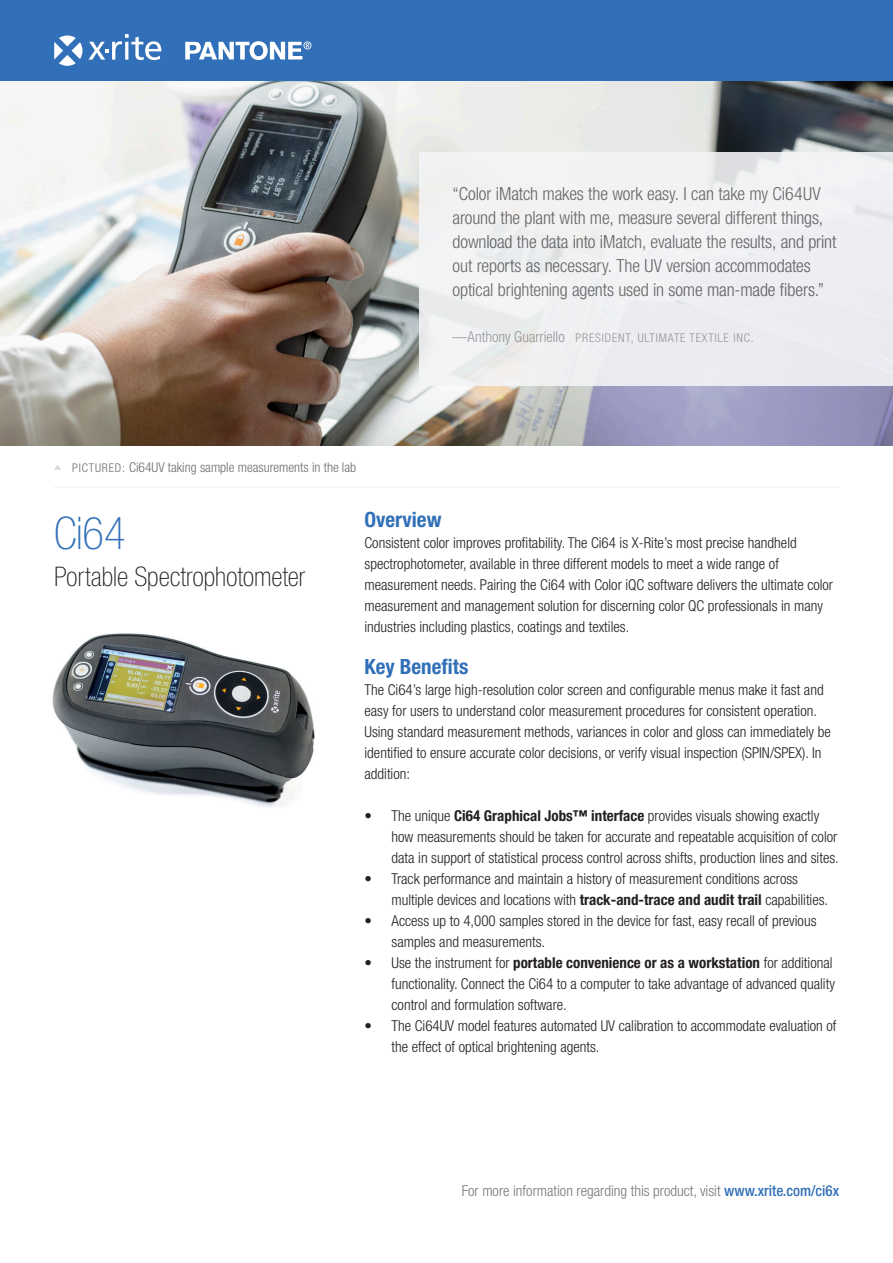
<style>
.page{position:relative;width:893px;height:1263px;background:#fff}
.page>*{position:absolute;margin:0;border:0;box-sizing:border-box;transform-origin:0 0}
.t1{font:100 condensed 45px "Helvetica Neue";color:#3170b8}
.t2{font:100 condensed 27px "Helvetica Neue";letter-spacing:-.005em;color:#231f20}
.t3{font:700 condensed 21px "Helvetica Neue";color:#3170b8}
.t4{font:300 condensed 18px/24px "Helvetica Neue";letter-spacing:-.005em;color:#57585a}
.t5{font:300 condensed 15px/21px "Helvetica Neue";color:#231f20}
.t6{font:300 condensed 15px "Helvetica Neue";color:#76787b}
.t7{font:300 condensed 13.5px "Helvetica Neue";color:#6c6d70}
.t8{font:300 condensed 12px "Helvetica Neue";letter-spacing:.07em;color:#6c6d70}
.s1{font-size:15px}
.s2{font-size:12px}
.s3{font-weight:700}
.s4{font-weight:500;color:#3170b8}
</style>
<div class="page">
<div style="left:0;top:0;width:893px;height:82px;background:#3170b8"></div>
<svg style="left:185px;top:41px;width:126px;height:19px"></svg>
<svg style="left:54px;top:34px;width:107px;height:32px"></svg>
<img style="left:0;top:82px;width:893px;height:364px">
<img style="left:52px;top:633px;width:262px;height:174px">
<div style="left:419px;top:152px;width:474px;height:233px;background:#f3f4f6"></div>
<svg style="left:54px;top:465px;width:7px;height:5px"></svg>
<hr style="left:54px;top:487px;width:785px;height:1px;background:#f0f1f3">
<p class="t4" style="left:453px;top:181px;width:385px">“Color iMatch makes the work easy. I can take my Ci64UV around the plant with me, measure several different things, download the data into iMatch, evaluate the results, and print out reports as necessary. The UV version accommodates optical brightening agents used in some man-made fibers.”</p>
<p class="t8" style="left:453px;top:330px;width:303px"><span class="s1">—Anthony Guarriello</span> PRESIDENT, ULTIMATE TEXTILE INC.</p>
<p class="t7" style="left:72px;top:460px;width:286px"><span class="s2">PICTURED:</span> Ci64UV taking sample measurements in the lab</p>
<h1 class="t1" style="left:54px;top:508px;width:73px">Ci64</h1>
<h2 class="t2" style="left:54px;top:561px;width:253px">Portable Spectrophotometer</h2>
<h3 class="t3" style="left:364px;top:507px;width:78px">Overview</h3>
<p class="t5" style="left:364px;top:532px;width:470px">Consistent color improves profitability. The Ci64 is X-Rite’s most precise handheld spectrophotometer, available in three different models to meet a wide range of measurement needs. Pairing the Ci64 with Color iQC software delivers the ultimate color measurement and management solution for discerning color QC professionals in many industries including plastics, coatings and textiles.</p>
<h3 class="t3" style="left:364px;top:654px;width:105px">Key Benefits</h3>
<p class="t5" style="left:364px;top:679px;width:468px">The Ci64’s large high-resolution color screen and configurable menus make it fast and easy for users to understand color measurement procedures for consistent operation.<br>Using standard measurement methods, variances in color and gloss can immediately be identified to ensure accurate color decisions, or verify visual inspection (SPIN/SPEX). In addition:</p>
<p class="t5" style="left:392px;top:805px;width:449px;text-indent:-27px">• The unique <span class="s3">Ci64 Graphical Jobs™ interface</span> provides visuals showing exactly how measurements should be taken for accurate and repeatable acquisition of color data in support of statistical process control across shifts, production lines and sites.</p>
<p class="t5" style="left:392px;top:868px;width:438px;text-indent:-27px">• Track performance and maintain a history of measurement conditions across multiple devices and locations with <span class="s3">track-and-trace and audit trail</span> capabilities.</p>
<p class="t5" style="left:392px;top:910px;width:426px;text-indent:-27px">• Access up to 4,000 samples stored in the device for fast, easy recall of previous samples and measurements.</p>
<p class="t5" style="left:392px;top:952px;width:445px;text-indent:-27px">• Use the instrument for <span class="s3">portable convenience or as a workstation</span> for additional functionality. Connect the Ci64 to a computer to take advantage of advanced quality control and formulation software.</p>
<p class="t5" style="left:392px;top:1015px;width:447px;text-indent:-27px">• The Ci64UV model features automated UV calibration to accommodate evaluation of the effect of optical brightening agents.</p>
<p class="t6" style="left:462px;top:1182px;width:379px">For more information regarding this product, visit <span class="s4">www.xrite.com/ci6x</span></p>
</div>
